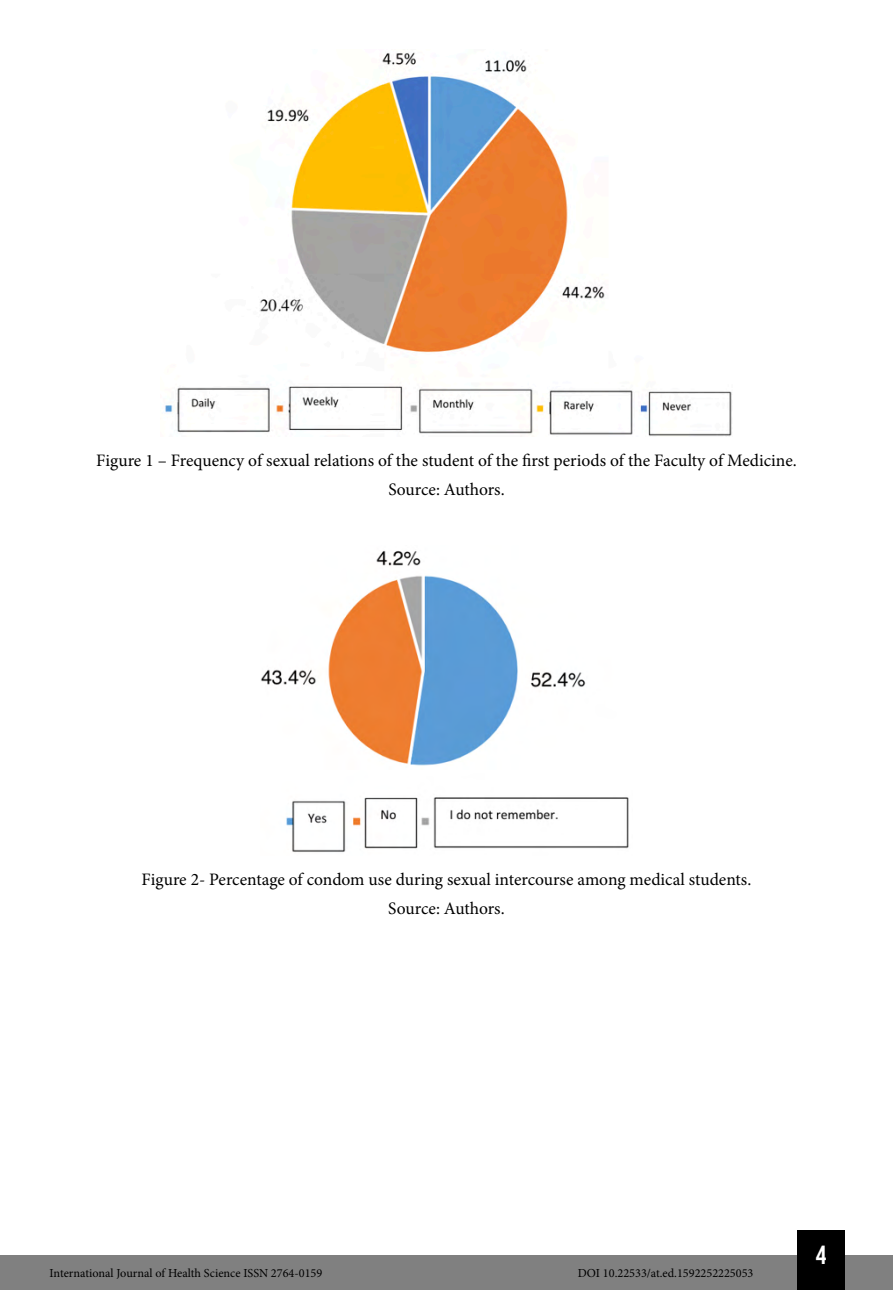
<style>
.page{position:relative;width:893px;height:1290px;background:#fff}
.page>*{position:absolute;margin:0;border:0;box-sizing:border-box;transform-origin:0 0}
.t1{font:26.25px "Bebas Kai";color:#fff}
.Info_Imagem{font:17.5px "Minion Pro";color:#000}
.t2{font:12.25px "Minion Pro";color:#000}
</style>
<div class="page">
<div style="left:0;top:1255px;width:893px;height:35px;background:#808080"></div>
<div style="left:797px;top:1230px;width:48px;height:60px;background:#000"></div>
<img style="left:165px;top:52px;width:567px;height:384px">
<img style="left:261px;top:550px;width:368px;height:302px">
<p class="Info_Imagem" style="left:96px;top:449px;width:702px">Figure 1 – Frequency of sexual relations of the student of the first periods of the Faculty of Medicine.</p>
<p class="Info_Imagem" style="left:388px;top:478px;width:118px">Source: Authors.</p>
<p class="Info_Imagem" style="left:142px;top:867px;width:611px">Figure 2- Percentage of condom use during sexual intercourse among medical students.</p>
<p class="Info_Imagem" style="left:388px;top:897px;width:118px">Source: Authors.</p>
<p class="t2" style="left:50px;top:1265px;width:274px">International Journal of Health Science ISSN 2764-0159</p>
<p class="t2" style="left:578px;top:1265px;width:177px">DOI 10.22533/at.ed.1592252225053</p>
<h1 class="t1" style="left:816px;top:1241px;width:12px">4</h1>
</div>
